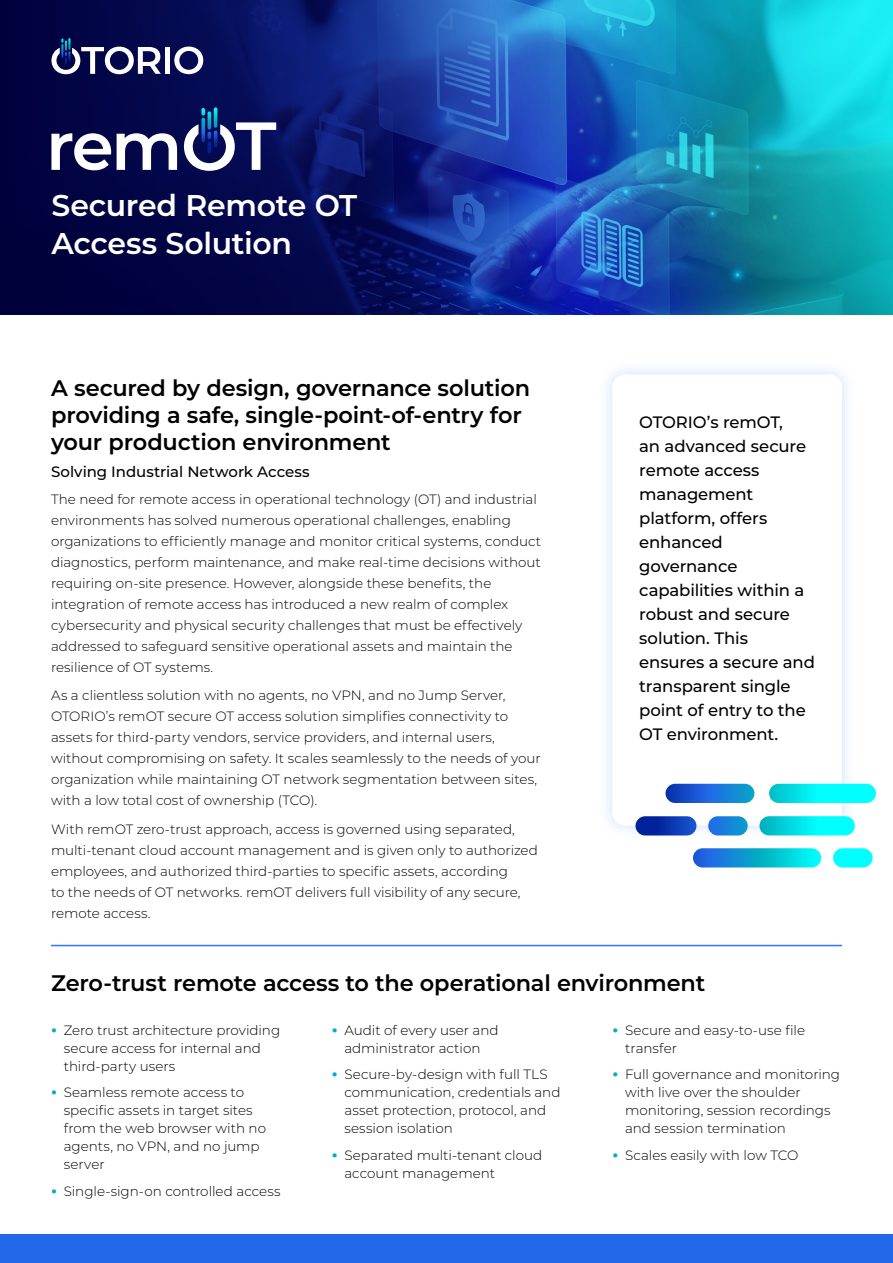
<style>
.page{position:relative;width:893px;height:1263px;background:#fff}
.page>*{position:absolute;margin:0;border:0;box-sizing:border-box;transform-origin:0 0}
.t1{font:600 30px/37.2px "Montserrat";letter-spacing:-.01em;color:#fff}
.t2{font:600 22.5px/27px "Montserrat";letter-spacing:-.01em;color:#000}
.t3{font:500 16.5px/24px "Montserrat";letter-spacing:-.01em;color:#000}
.t4{font:500 15px "Montserrat";letter-spacing:-.005em;color:#000}
.t5{font:300 13.5px/21px "Montserrat";color:#000}
.s1{font-weight:700;font-size:16.5px;color:#00abcd}
</style>
<div class="page">
<div style="left:0;top:1234px;width:893px;height:29px;background:#2169e8"></div>
<div style="left:598px;top:360px;width:258px;height:480px;background:#2b77ff;opacity:.23"></div>
<div style="left:612px;top:374px;width:230px;height:452px;background:#fff;border-radius:13px"></div>
<img style="left:549px;top:0;width:344px;height:315px">
<svg style="left:635px;top:784px;width:241px;height:83px"></svg>
<svg style="left:0;top:0;width:549px;height:315px;background:#0c1b6b"></svg>
<div style="left:165px;top:47px;width:5px;height:27px;background:#fff"></div>
<svg style="left:174px;top:47px;width:29px;height:27px"></svg>
<svg style="left:51px;top:38px;width:110px;height:36px"></svg>
<svg style="left:51px;top:133px;width:60px;height:37px"></svg>
<svg style="left:117px;top:133px;width:60px;height:37px"></svg>
<svg style="left:184px;top:107px;width:92px;height:64px"></svg>
<hr style="left:51px;top:945px;width:791px;height:1px;background:#2b77ff">
<h1 class="t1" style="left:51px;top:186px;width:307px">Secured Remote OT<br>Access Solution</h1>
<h2 class="t2" style="left:51px;top:374px;width:481px">A secured by design, governance solution providing a safe, single-point-of-entry for your production environment</h2>
<p class="t4" style="left:51px;top:461px;width:260px">Solving Industrial Network Access</p>
<p class="t5" style="left:51px;top:488px;width:492px">The need for remote access in operational technology (OT) and industrial environments has solved numerous operational challenges, enabling organizations to efficiently manage and monitor critical systems, conduct diagnostics, perform maintenance, and make real-time decisions without requiring on-site presence. However, alongside these benefits, the integration of remote access has introduced a new realm of complex cybersecurity and physical security challenges that must be effectively addressed to safeguard sensitive operational assets and maintain the resilience of OT systems.</p>
<p class="t5" style="left:51px;top:684px;width:491px">As a clientless solution with no agents, no VPN, and no Jump Server, OTORIO’s remOT secure OT access solution simplifies connectivity to assets for third-party vendors, service providers, and internal users, without compromising on safety. It scales seamlessly to the needs of your organization while maintaining OT network segmentation between sites, with a low total cost of ownership (TCO).</p>
<p class="t5" style="left:51px;top:818px;width:488px">With remOT zero-trust approach, access is governed using separated, multi-tenant cloud account management and is given only to authorized employees, and authorized third-parties to specific assets, according<br>to the needs of OT networks. remOT delivers full visibility of any secure, remote access.</p>
<p class="t3" style="left:639px;top:410px;width:177px">OTORIO’s remOT,<br>an advanced secure remote access management platform, offers enhanced governance capabilities within a robust and secure solution. This ensures a secure and transparent single point of entry to the<br>OT environment.</p>
<h2 class="t2" style="left:51px;top:968px;width:656px">Zero-trust remote access to the operational environment</h2>
<p class="t5" style="left:64px;top:1020px;width:218px;line-height:18px;text-indent:-13px"><span class="s1">•</span> Zero trust architecture providing secure access for internal and third-party users</p>
<p class="t5" style="left:64px;top:1083px;width:204px;line-height:18px;text-indent:-13px"><span class="s1">•</span> Seamless remote access to specific assets in target sites from the web browser with no agents, no VPN, and no jump server</p>
<p class="t5" style="left:51px;top:1180px;width:231px"><span class="s1">•</span> Single-sign-on controlled access</p>
<p class="t5" style="left:332px;top:1020px;width:168px;line-height:18px;text-align:center"><span class="s1">•</span> Audit of every user and administrator action</p>
<p class="t5" style="left:344px;top:1065px;width:217px;line-height:18px;text-indent:-13px"><span class="s1">•</span> Secure-by-design with full TLS communication, credentials and asset protection, protocol, and session isolation</p>
<p class="t5" style="left:344px;top:1145px;width:199px;line-height:18px;text-indent:-13px"><span class="s1">•</span> Separated multi-tenant cloud account management</p>
<p class="t5" style="left:625px;top:1020px;width:182px;line-height:18px;text-indent:-13px"><span class="s1">•</span> Secure and easy-to-use file transfer</p>
<p class="t5" style="left:625px;top:1065px;width:217px;line-height:18px;text-indent:-13px"><span class="s1">•</span> Full governance and monitoring with live over the shoulder monitoring, session recordings and session termination</p>
<p class="t5" style="left:612px;top:1144px;width:188px"><span class="s1">•</span> Scales easily with low TCO</p>
</div>
